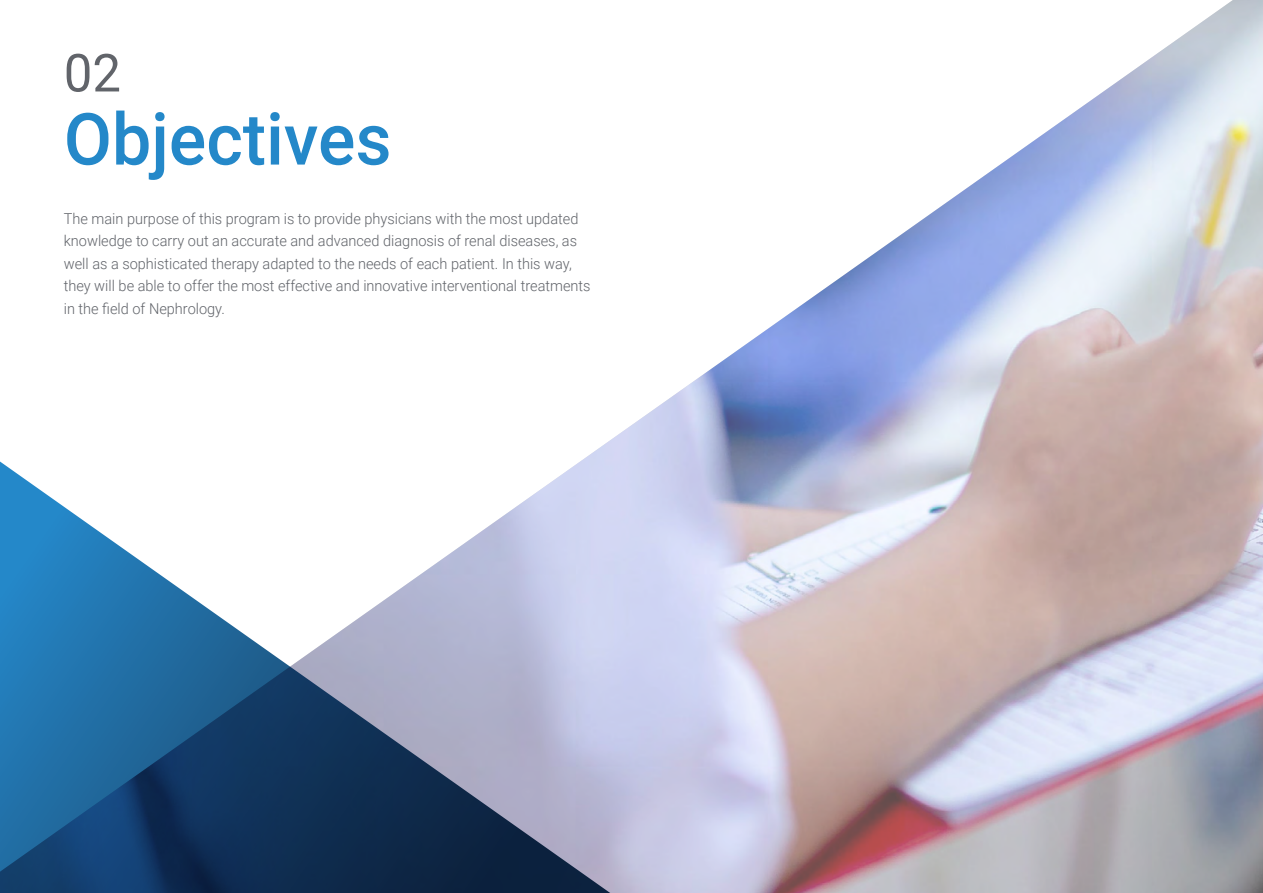
<style>
.page{position:relative;width:1263px;height:893px;background:#fff}
.page>*{position:absolute;margin:0;border:0;box-sizing:border-box;transform-origin:0 0}
.t1{font:500 72px "Roboto";color:#2488c9}
.t2{font:52.5px "Roboto";color:#61646a}
.t3{font:300 15px/22.5px "Roboto";color:#61646a}
</style>
<div class="page">
<img style="left:602px;top:0;width:661px;height:893px">
<svg style="left:0;top:446px;width:640px;height:447px"></svg>
<h2 class="t2" style="left:64px;top:36px;width:59px">02</h2>
<h1 class="t1" style="left:64px;top:89px;width:329px">Objectives</h1>
<p class="t3" style="left:64px;top:207px;width:528px">The main purpose of this program is to provide physicians with the most updated knowledge to carry out an accurate and advanced diagnosis of renal diseases, as well as a sophisticated therapy adapted to the needs of each patient. In this way, they will be able to offer the most effective and innovative interventional treatments in the field of Nephrology.</p>
</div>
